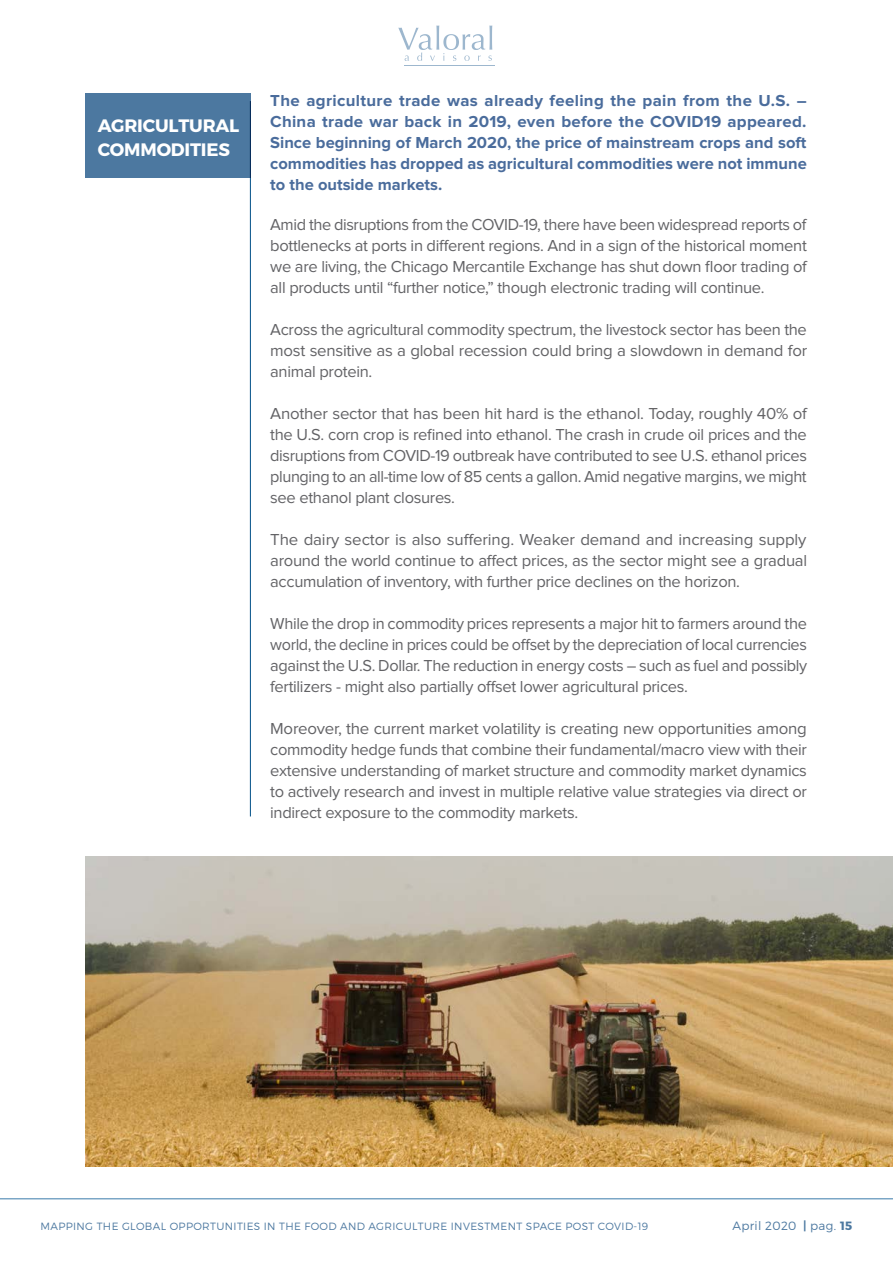
<style>
.page{position:relative;width:893px;height:1263px;background:#fff}
.page>*{position:absolute;margin:0;border:0;box-sizing:border-box;transform-origin:0 0}
.t1{font:700 18px/24px "Montserrat";letter-spacing:-.01em;color:#fff}
.t2{font:16.5px/21px "Proxima Nova";letter-spacing:-.02em;color:#636366;text-align:justify}
.t3{font:700 16.5px/21px "Proxima Nova";color:#4a6c9c;text-align:justify}
.t4{font:300 12px "Montserrat";letter-spacing:.025em;color:#4c78a0}
.t5{font:300 10.5px "Montserrat";letter-spacing:.035em;color:#4c78a0}
.s1{font-weight:600}
.s2{font-weight:700}
</style>
<div class="page">
<hr style="left:0;top:1198px;width:893px;height:1px;background:#3a7aaa">
<svg style="left:398px;top:26px;width:94px;height:35px"></svg>
<hr style="left:404px;top:65px;width:91px;height:1px;background:#9db7ce">
<div style="left:85px;top:93px;width:166px;height:85px;background:#4c78a0"></div>
<hr style="left:250px;top:101px;width:1px;height:715px;background:#015087">
<img style="left:85px;top:857px;width:808px;height:310px">
<p class="t1" style="left:98px;top:114px;width:143px">AGRICULTURAL<br>COMMODITIES</p>
<p class="t3" style="left:270px;top:91px;width:538px">The agriculture trade was already feeling the pain from the U.S. – China trade war back in 2019, even before the COVID19 appeared.<br>Since beginning of March 2020, the price of mainstream crops and soft commodities has dropped as agricultural commodities were not immune to the outside markets.</p>
<p class="t2" style="left:270px;top:215px;width:538px">Amid the disruptions from the COVID-19, there have been widespread reports of bottlenecks at ports in different regions. And in a sign of the historical moment we are living, the Chicago Mercantile Exchange has shut down floor trading of all products until “further notice,” though electronic trading will continue.</p>
<p class="t2" style="left:270px;top:320px;width:538px">Across the agricultural commodity spectrum, the livestock sector has been the most sensitive as a global recession could bring a slowdown in demand for animal protein.</p>
<p class="t2" style="left:270px;top:404px;width:538px">Another sector that has been hit hard is the ethanol. Today, roughly 40% of the U.S. corn crop is refined into ethanol. The crash in crude oil prices and the disruptions from COVID-19 outbreak have contributed to see U.S. ethanol prices plunging to an all-time low of 85 cents a gallon. Amid negative margins, we might see ethanol plant closures.</p>
<p class="t2" style="left:270px;top:530px;width:538px">The dairy sector is also suffering. Weaker demand and increasing supply around the world continue to affect prices, as the sector might see a gradual accumulation of inventory, with further price declines on the horizon.</p>
<p class="t2" style="left:270px;top:614px;width:538px">While the drop in commodity prices represents a major hit to farmers around the world, the decline in prices could be offset by the depreciation of local currencies against the U.S. Dollar. The reduction in energy costs – such as fuel and possibly fertilizers - might also partially offset lower agricultural prices.</p>
<p class="t2" style="left:270px;top:719px;width:538px">Moreover, the current market volatility is creating new opportunities among commodity hedge funds that combine their fundamental/macro view with their extensive understanding of market structure and commodity market dynamics to actively research and invest in multiple relative value strategies via direct or indirect exposure to the commodity markets.</p>
<p class="t5" style="left:40px;top:1220px;width:609px">MAPPING THE GLOBAL OPPORTUNITIES IN THE FOOD AND AGRICULTURE INVESTMENT SPACE POST COVID-19</p>
<p class="t4" style="left:732px;top:1219px;width:121px">April 2020 <span class="s1">|</span> pag. <span class="s2">15</span></p>
</div>
